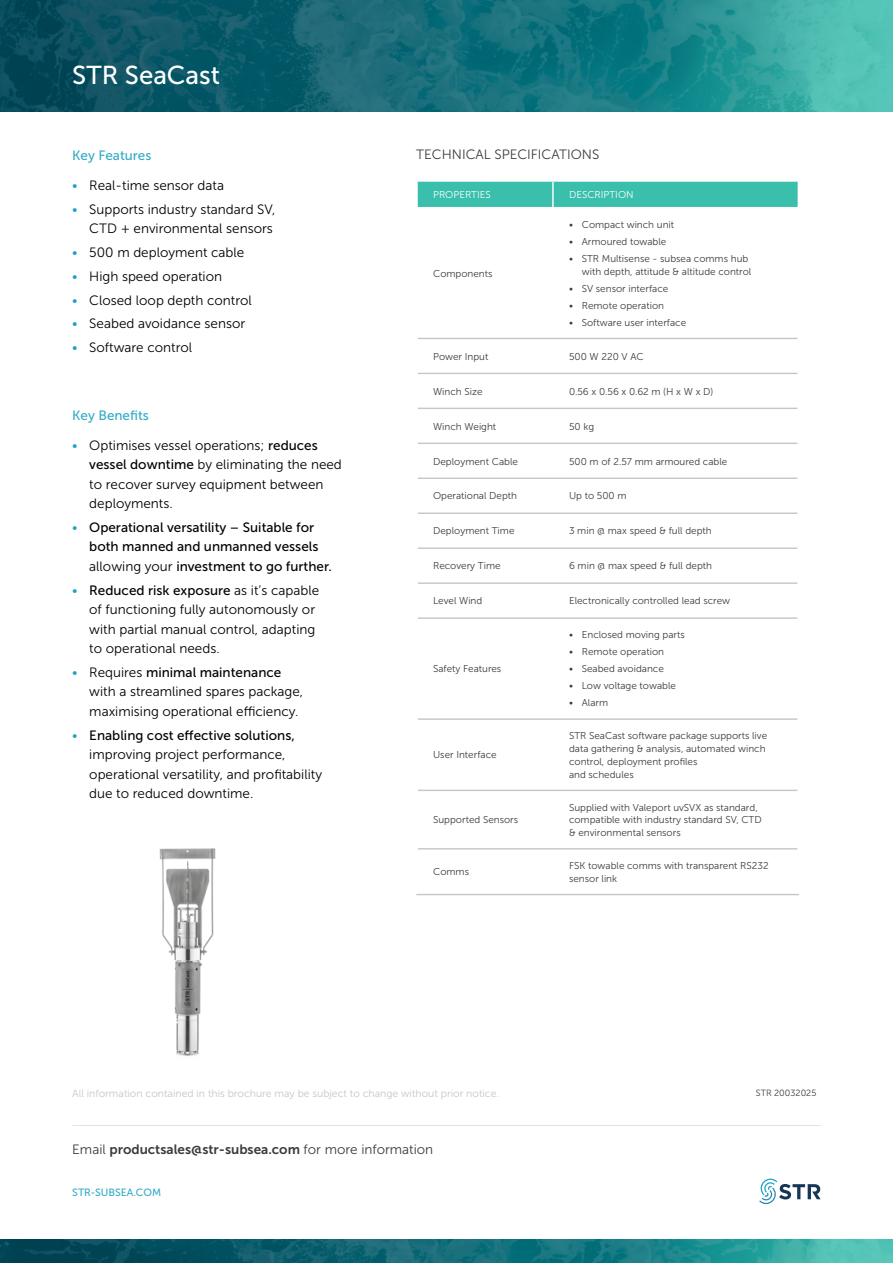
<style>
.page{position:relative;width:893px;height:1263px;background:#fff}
.page>*{position:absolute;margin:0;border:0;box-sizing:border-box;transform-origin:0 0}
.t1{font:25.8px "Museo Sans 500";color:#fff}
.t2{font:13.5px/19.5px "Museo Sans 300";color:#000}
.t3{font:13.5px/19.5px "Museo Sans 500";color:#000}
.t4{font:13.5px "Museo Sans 700";color:#3c3c3b}
.t5{font:13.5px "Museo Sans 300";color:#3c3c3b}
.t6{font:13.5px "Museo Sans 500";color:#33acc8}
.t7{font:10.5px "Museo Sans 300";color:#c6c6c6}
.t8{font:10.5px "Museo Sans 500";color:#33acc8}
.t9{font:9.9px/12.8px "Museo Sans 300";color:#3c3c3b}
.t10{font:9.9px "Museo Sans 300";color:#fff}
.t11{font:9px "Museo Sans 300";color:#3c3c3b}
.s1{color:#1ca3c2}
.s2{font-family:"Museo Sans 500"}
.s3{font-family:"Museo Sans 300";color:#1ca3c2}
.s4{font-family:"Museo Sans 300"}
</style>
<div class="page">
<svg style="left:0;top:0;width:893px;height:111px;background:#1a757d"></svg>
<svg style="left:0;top:1239px;width:893px;height:24px;background:#17737b"></svg>
<svg style="left:759px;top:1178px;width:62px;height:26px"></svg>
<hr style="left:72px;top:1125px;width:749px;height:1px;background:#e3e3e3">
<div style="left:417px;top:181px;width:382px;height:26px;background:#3bbfad"></div>
<hr style="left:418px;top:338px;width:135px;height:1px;background:#c6c6c6">
<hr style="left:553px;top:338px;width:245px;height:1px;background:#c6c6c6">
<hr style="left:418px;top:373px;width:135px;height:1px;background:#c6c6c6">
<hr style="left:553px;top:373px;width:245px;height:1px;background:#c6c6c6">
<hr style="left:418px;top:408px;width:135px;height:1px;background:#c6c6c6">
<hr style="left:553px;top:408px;width:245px;height:1px;background:#c6c6c6">
<hr style="left:418px;top:443px;width:135px;height:1px;background:#c6c6c6">
<hr style="left:553px;top:443px;width:245px;height:1px;background:#c6c6c6">
<hr style="left:418px;top:478px;width:135px;height:1px;background:#c6c6c6">
<hr style="left:553px;top:478px;width:245px;height:1px;background:#c6c6c6">
<hr style="left:418px;top:512px;width:135px;height:2px;background:#c6c6c6">
<hr style="left:553px;top:512px;width:245px;height:2px;background:#c6c6c6">
<hr style="left:418px;top:547px;width:135px;height:2px;background:#c6c6c6">
<hr style="left:553px;top:547px;width:245px;height:2px;background:#c6c6c6">
<hr style="left:418px;top:582px;width:135px;height:2px;background:#c6c6c6">
<hr style="left:553px;top:582px;width:245px;height:2px;background:#c6c6c6">
<hr style="left:418px;top:617px;width:135px;height:2px;background:#c6c6c6">
<hr style="left:553px;top:617px;width:245px;height:2px;background:#c6c6c6">
<hr style="left:418px;top:718px;width:135px;height:2px;background:#c6c6c6">
<hr style="left:553px;top:718px;width:245px;height:2px;background:#c6c6c6">
<hr style="left:418px;top:790px;width:135px;height:1px;background:#c6c6c6">
<hr style="left:553px;top:790px;width:245px;height:1px;background:#c6c6c6">
<hr style="left:418px;top:848px;width:135px;height:1px;background:#c6c6c6">
<hr style="left:553px;top:848px;width:245px;height:1px;background:#c6c6c6">
<hr style="left:416px;top:894px;width:137px;height:1px;background:#c6c6c6">
<hr style="left:553px;top:894px;width:246px;height:1px;background:#c6c6c6">
<img style="left:159px;top:848px;width:57px;height:208px">
<h1 class="t1" style="left:72px;top:61px;width:149px">STR SeaCast</h1>
<h2 class="t6" style="left:72px;top:148px;width:81px">Key Features</h2>
<h2 class="t2" style="left:72px;top:176px;width:153px"><span class="s1">•</span> Real-time sensor data</h2>
<h2 class="t2" style="left:72px;top:200px;width:205px;text-align:right"><span class="s1">•</span> Supports industry standard SV,<br>CTD + environmental sensors</h2>
<h2 class="t2" style="left:72px;top:243px;width:174px"><span class="s1">•</span> 500 m deployment cable</h2>
<h2 class="t2" style="left:72px;top:267px;width:151px"><span class="s1">•</span> High speed operation</h2>
<h2 class="t2" style="left:72px;top:290px;width:181px"><span class="s1">•</span> Closed loop depth control</h2>
<h2 class="t2" style="left:72px;top:314px;width:174px"><span class="s1">•</span> Seabed avoidance sensor</h2>
<h2 class="t2" style="left:72px;top:338px;width:121px"><span class="s1">•</span> Software control</h2>
<h2 class="t6" style="left:72px;top:407px;width:78px">Key Benefits</h2>
<h2 class="t2" style="left:89px;top:435px;width:254px;text-indent:-17px"><span class="s1">•</span> Optimises vessel operations; <span class="s2">reduces vessel downtime</span> by eliminating the need to recover survey equipment between deployments.</h2>
<h2 class="t3" style="left:89px;top:518px;width:244px;text-indent:-17px"><span class="s3">•</span> Operational versatility – Suitable for both manned and unmanned vessels <span class="s4">allowing your</span> investment to go further.</h2>
<h2 class="t3" style="left:72px;top:580px;width:248px"><span class="s3">•</span> Reduced risk exposure <span class="s4">as it’s capable</span></h2>
<h2 class="t2" style="left:89px;top:600px;width:228px;text-align:justify">of functioning fully autonomously or with partial manual control, adapting to operational needs.</h2>
<h2 class="t3" style="left:72px;top:662px;width:211px"><span class="s3">•</span> <span class="s4">Requires</span> minimal maintenance</h2>
<h2 class="t2" style="left:89px;top:682px;width:215px">with a streamlined spares package, maximising operational efficiency.</h2>
<h2 class="t3" style="left:72px;top:725px;width:224px"><span class="s3">•</span> Enabling cost effective solutions,</h2>
<h2 class="t2" style="left:89px;top:745px;width:234px">improving project performance, operational versatility, and profitability due to reduced downtime.</h2>
<h2 class="t5" style="left:416px;top:147px;width:184px">TECHNICAL SPECIFICATIONS</h2>
<p class="t10" style="left:433px;top:189px;width:59px">PROPERTIES</p>
<p class="t10" style="left:569px;top:189px;width:66px">DESCRIPTION</p>
<p class="t9" style="left:433px;top:267px;width:61px">Components</p>
<p class="t9" style="left:569px;top:218px;width:107px">• Compact winch unit</p>
<p class="t9" style="left:569px;top:235px;width:99px">• Armoured towable</p>
<p class="t9" style="left:582px;top:252px;width:171px;text-indent:-13px">• STR Multisense - subsea comms hub with depth, attitude &amp; altitude control</p>
<p class="t9" style="left:569px;top:282px;width:101px">• SV sensor interface</p>
<p class="t9" style="left:569px;top:299px;width:97px">• Remote operation</p>
<p class="t9" style="left:569px;top:316px;width:119px">• Software user interface</p>
<p class="t9" style="left:433px;top:350px;width:57px">Power Input</p>
<p class="t9" style="left:569px;top:350px;width:76px">500 W 220 V AC</p>
<p class="t9" style="left:433px;top:385px;width:51px">Winch Size</p>
<p class="t9" style="left:569px;top:385px;width:146px">0.56 x 0.56 x 0.62 m (H x W x D)</p>
<p class="t9" style="left:433px;top:420px;width:65px">Winch Weight</p>
<p class="t9" style="left:569px;top:420px;width:27px">50 kg</p>
<p class="t9" style="left:433px;top:455px;width:86px">Deployment Cable</p>
<p class="t9" style="left:569px;top:455px;width:160px">500 m of 2.57 mm armoured cable</p>
<p class="t9" style="left:433px;top:490px;width:86px">Operational Depth</p>
<p class="t9" style="left:569px;top:490px;width:59px">Up to 500 m</p>
<p class="t9" style="left:433px;top:525px;width:83px">Deployment Time</p>
<p class="t9" style="left:569px;top:525px;width:144px">3 min @ max speed &amp; full depth</p>
<p class="t9" style="left:433px;top:560px;width:69px">Recovery Time</p>
<p class="t9" style="left:569px;top:560px;width:145px">6 min @ max speed &amp; full depth</p>
<p class="t9" style="left:433px;top:595px;width:51px">Level Wind</p>
<p class="t9" style="left:569px;top:595px;width:163px">Electronically controlled lead screw</p>
<p class="t9" style="left:433px;top:663px;width:70px">Safety Features</p>
<p class="t9" style="left:433px;top:749px;width:65px">User Interface</p>
<p class="t9" style="left:433px;top:814px;width:87px">Supported Sensors</p>
<p class="t9" style="left:569px;top:629px;width:117px">• Enclosed moving parts</p>
<p class="t9" style="left:569px;top:646px;width:97px">• Remote operation</p>
<p class="t9" style="left:569px;top:663px;width:96px">• Seabed avoidance</p>
<p class="t9" style="left:569px;top:680px;width:108px">• Low voltage towable</p>
<p class="t9" style="left:569px;top:697px;width:41px">• Alarm</p>
<p class="t9" style="left:569px;top:730px;width:200px">STR SeaCast software package supports live data gathering &amp; analysis, automated winch control, deployment profiles<br>and schedules</p>
<p class="t9" style="left:569px;top:801px;width:194px">Supplied with Valeport uvSVX as standard, compatible with industry standard SV, CTD &amp; environmental sensors</p>
<p class="t9" style="left:433px;top:866px;width:37px">Comms</p>
<p class="t9" style="left:569px;top:859px;width:201px">FSK towable comms with transparent RS232 sensor link</p>
<p class="t7" style="left:72px;top:1088px;width:428px">All information contained in this brochure may be subject to change without prior notice.</p>
<p class="t11" style="left:756px;top:1088px;width:62px">STR 20032025</p>
<h2 class="t4" style="left:72px;top:1142px;width:362px"><span class="s4">Email</span> productsales@str-subsea.com <span class="s4">for more information</span></h2>
<p class="t8" style="left:72px;top:1186px;width:90px">STR-SUBSEA.COM</p>
</div>
